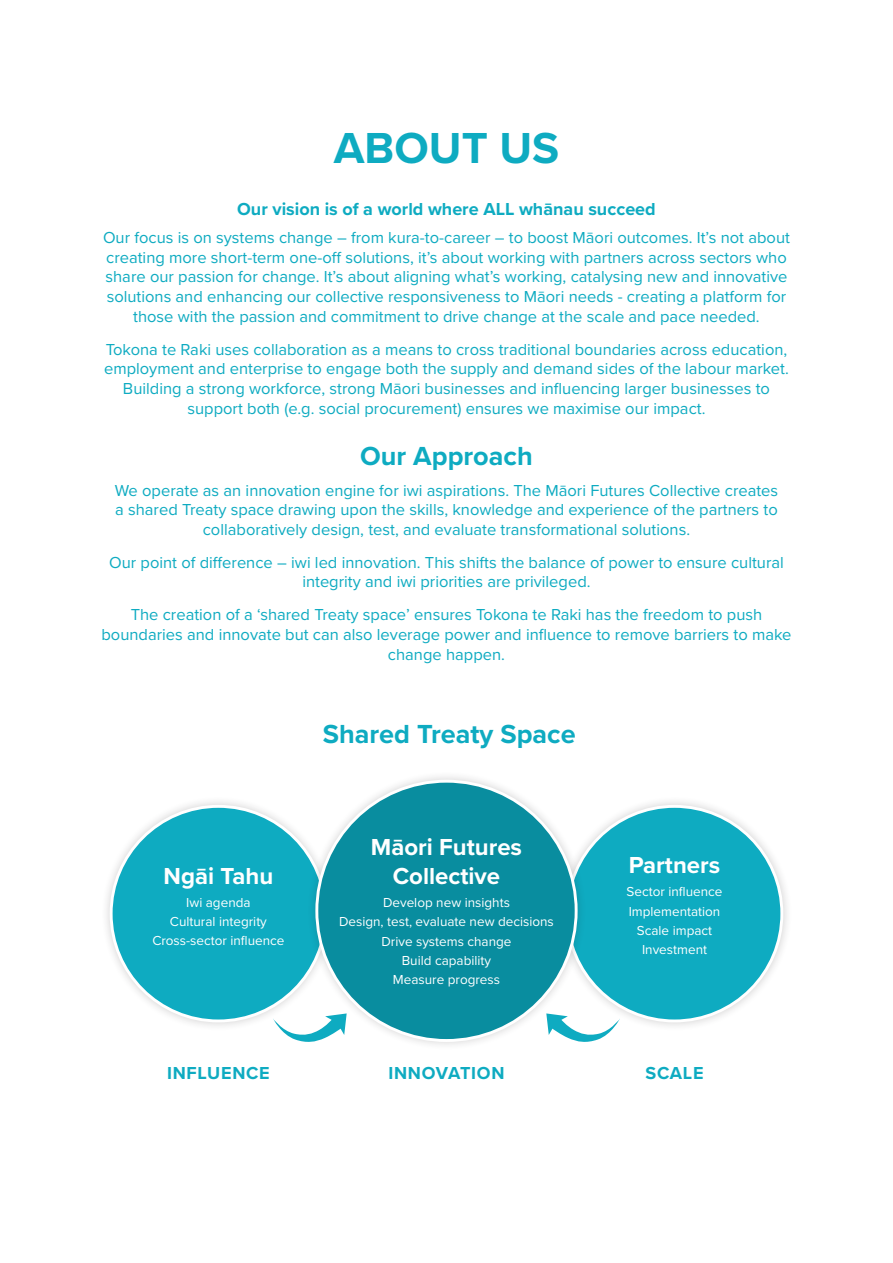
<style>
.page{position:relative;width:893px;height:1263px;background:#fff}
.page>*{position:absolute;margin:0;border:0;box-sizing:border-box;transform-origin:0 0}
.Giant_Headings{font:700 45px "Proxima Nova";color:#0eabc1}
.Heading{font:700 27.15px "Proxima Nova";color:#0eabc1}
.Big_body_Text{font:700 24px/28.8px "Proxima Nova";color:#fff;text-align:center}
.Big_Body_Text{font:700 18px "Proxima Nova";color:#0eabc1}
.Giant_Headings-2{font:700 18px "Proxima Nova";letter-spacing:.04em;color:#0eabc1}
.Body_Text{font:16.5px/19.8px "Proxima Nova";color:#0eabc1;text-align:center}
.Small_Body_Text{font:13.5px "Proxima Nova";color:#fff}
.Body_Text-2{font:13.5px "Proxima Nova";color:#fff}
</style>
<div class="page">
<svg style="left:282px;top:1031px;width:24px;height:11px"></svg>
<svg style="left:587px;top:1031px;width:24px;height:11px"></svg>
<div style="left:101px;top:796px;width:235px;height:235px;background:#231f20;opacity:.2"></div>
<div style="left:111px;top:806px;width:215px;height:215px;background:#0eabc1;border-radius:50%"></div>
<div style="left:557px;top:796px;width:235px;height:235px;background:#231f20;opacity:.2"></div>
<div style="left:567px;top:806px;width:215px;height:215px;background:#0eabc1;border-radius:50%"></div>
<div style="left:306px;top:771px;width:281px;height:280px;background:#231f20;opacity:.2"></div>
<div style="left:317px;top:781px;width:259px;height:259px;background:#098d9f;border-radius:50%"></div>
<hr style="left:892px;top:0;width:1px;height:1263px;background:#186282">
<p class="Giant_Headings" style="left:334px;top:115px;width:227px">ABOUT US</p>
<p class="Big_Body_Text" style="left:237px;top:195px;width:420px">Our vision is of a world where ALL whānau succeed</p>
<p class="Body_Text" style="left:103px;top:227px;width:688px">Our focus is on systems change – from kura-to-career – to boost Māori outcomes. It’s not about creating more short-term one-off solutions, it’s about working with partners across sectors who share our passion for change. It’s about aligning what’s working, catalysing new and innovative solutions and enhancing our collective responsiveness to Māori needs - creating a platform for those with the passion and commitment to drive change at the scale and pace needed.</p>
<p class="Body_Text" style="left:104px;top:338px;width:686px">Tokona te Raki uses collaboration as a means to cross traditional boundaries across education, employment and enterprise to engage both the supply and demand sides of the labour market.<br>Building a strong workforce, strong Māori businesses and influencing larger businesses to support both (e.g. social procurement) ensures we maximise our impact.</p>
<p class="Heading" style="left:360px;top:435px;width:174px">Our Approach</p>
<p class="Body_Text" style="left:115px;top:479px;width:665px">We operate as an innovation engine for iwi aspirations. The Māori Futures Collective creates a shared Treaty space drawing upon the skills, knowledge and experience of the partners to collaboratively design, test, and evaluate transformational solutions.</p>
<p class="Body_Text" style="left:109px;top:551px;width:676px">Our point of difference – iwi led innovation. This shifts the balance of power to ensure cultural integrity and iwi priorities are privileged.</p>
<p class="Body_Text" style="left:101px;top:604px;width:691px">The creation of a ‘shared Treaty space’ ensures Tokona te Raki has the freedom to push boundaries and innovate but can also leverage power and influence to remove barriers to make change happen.</p>
<p class="Big_body_Text" style="left:164px;top:861px;width:111px">Ngāi Tahu</p>
<p class="Body_Text-2" style="left:186px;top:892px;width:66px">Iwi agenda</p>
<p class="Body_Text-2" style="left:170px;top:911px;width:98px">Cultural integrity</p>
<p class="Body_Text-2" style="left:152px;top:931px;width:134px">Cross-sector influence</p>
<p class="Heading" style="left:323px;top:714px;width:254px">Shared Treaty Space</p>
<p class="Big_body_Text" style="left:371px;top:832px;width:153px">Māori Futures<br>Collective</p>
<p class="Small_Body_Text" style="left:383px;top:892px;width:128px">Develop new insights</p>
<p class="Small_Body_Text" style="left:339px;top:912px;width:216px">Design, test, evaluate new decisions</p>
<p class="Small_Body_Text" style="left:381px;top:931px;width:132px">Drive systems change</p>
<p class="Small_Body_Text" style="left:402px;top:950px;width:91px">Build capability</p>
<p class="Small_Body_Text" style="left:393px;top:970px;width:109px">Measure progress</p>
<p class="Big_body_Text" style="left:629px;top:850px;width:93px">Partners</p>
<p class="Body_Text-2" style="left:627px;top:882px;width:97px">Sector influence</p>
<p class="Body_Text-2" style="left:629px;top:901px;width:93px">Implementation</p>
<p class="Body_Text-2" style="left:637px;top:920px;width:77px">Scale impact</p>
<p class="Body_Text-2" style="left:642px;top:939px;width:67px">Investment</p>
<p class="Giant_Headings-2" style="left:167px;top:1059px;width:104px">INFLUENCE</p>
<p class="Giant_Headings-2" style="left:388px;top:1059px;width:117px">INNOVATION</p>
<p class="Giant_Headings-2" style="left:645px;top:1059px;width:60px">SCALE</p>
</div>
